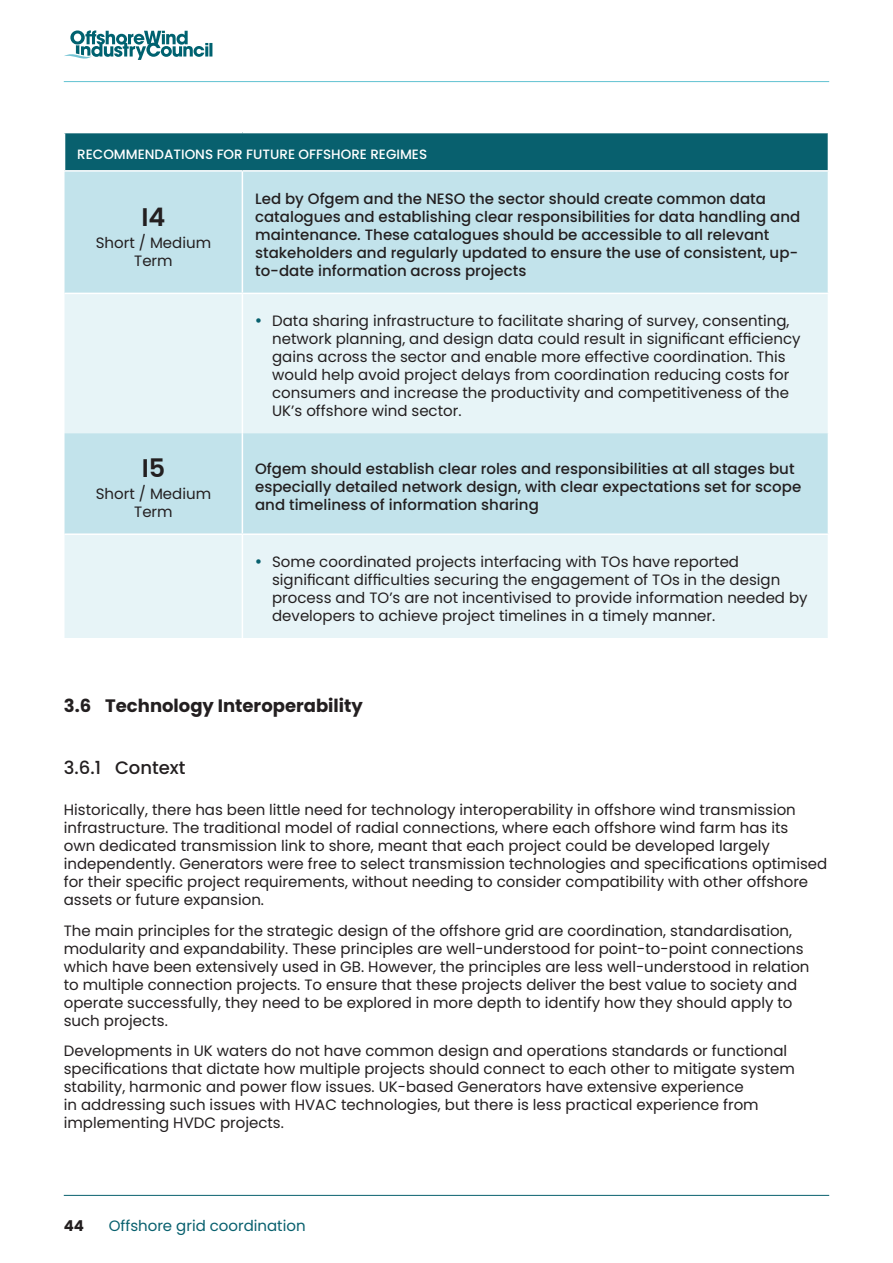
<style>
.page{position:relative;width:893px;height:1263px;background:#fff}
.page>*{position:absolute;margin:0;border:0;box-sizing:border-box;transform-origin:0 0}
.t1{font:600 25.5px "Poppins";color:#231f20}
.t2{font:700 18px "Poppins";color:#231f20}
.t3{font:500 18px "Poppins";color:#231f20}
.t4{font:15px/18px "Poppins";color:#231f20}
.t5{font:500 15px/18px "Poppins";color:#231f20}
.t6{font:15px "Poppins";color:#08606e}
.t7{font:700 15px "Poppins";color:#231f20}
.t8{font:500 13.5px "Poppins";color:#fff}
</style>
<div class="page">
<svg style="left:64px;top:30px;width:148px;height:30px"></svg>
<div style="left:65px;top:133px;width:763px;height:38px;background:#08606e"></div>
<div style="left:65px;top:172px;width:763px;height:121px;background:#c2e3eb"></div>
<svg style="left:65px;top:294px;width:763px;height:344px;background:#dceff3"></svg>
<hr style="left:64px;top:170px;width:178px;height:2px;background:#fff">
<hr style="left:242px;top:172px;width:1px;height:121px;background:#fff">
<hr style="left:242px;top:433px;width:1px;height:100px;background:#fff">
<hr style="left:65px;top:533px;width:177px;height:2px;background:#fff">
<hr style="left:242px;top:533px;width:587px;height:2px;background:#fff">
<hr style="left:242px;top:294px;width:1px;height:139px;background:#fff">
<hr style="left:242px;top:535px;width:1px;height:103px;background:#fff">
<hr style="left:242px;top:170px;width:587px;height:2px;background:#fff">
<hr style="left:64px;top:1195px;width:765px;height:1px;background:#08606e">
<hr style="left:64px;top:81px;width:765px;height:1px;background:#61c2d2">
<svg style="left:256px;top:318px;width:5px;height:5px"></svg>
<svg style="left:256px;top:559px;width:5px;height:5px"></svg>
<p class="t8" style="left:77px;top:146px;width:351px">RECOMMENDATIONS FOR FUTURE OFFSHORE REGIMES</p>
<h1 class="t1" style="left:141px;top:202px;width:25px">I4</h1>
<p class="t4" style="left:96px;top:234px;width:117px;text-align:center">Short / Medium<br>Term</p>
<h1 class="t1" style="left:142px;top:453px;width:25px">I5</h1>
<p class="t4" style="left:96px;top:485px;width:117px;text-align:center">Short / Medium<br>Term</p>
<p class="t5" style="left:255px;top:190px;width:547px">Led by Ofgem and the NESO the sector should create common data catalogues and establishing clear responsibilities for data handling and maintenance. These catalogues should be accessible to all relevant stakeholders and regularly updated to ensure the use of consistent, up&shy;to-date information across projects</p>
<p class="t4" style="left:272px;top:312px;width:530px">Data sharing infrastructure to facilitate sharing of survey, consenting, network planning, and design data could result in significant efficiency gains across the sector and enable more effective coordination. This would help avoid project delays from coordination reducing costs for consumers and increase the productivity and competitiveness of the UK’s offshore wind sector.</p>
<p class="t5" style="left:255px;top:459px;width:548px">Ofgem should establish clear roles and responsibilities at all stages but especially detailed network design, with clear expectations set for scope and timeliness of information sharing</p>
<p class="t4" style="left:272px;top:553px;width:537px">Some coordinated projects interfacing with TOs have reported significant difficulties securing the engagement of TOs in the design process and TO’s are not incentivised to provide information needed by developers to achieve project timelines in a timely manner.</p>
<p class="t2" style="left:64px;top:695px;width:301px">3.6 Technology Interoperability</p>
<p class="t3" style="left:64px;top:757px;width:123px">3.6.1 Context</p>
<p class="t4" style="left:64px;top:801px;width:765px">Historically, there has been little need for technology interoperability in offshore wind transmission infrastructure. The traditional model of radial connections, where each offshore wind farm has its<br>own dedicated transmission link to shore, meant that each project could be developed largely independently. Generators were free to select transmission technologies and specifications optimised for their specific project requirements, without needing to consider compatibility with other offshore assets or future expansion.</p>
<p class="t4" style="left:64px;top:921px;width:747px">The main principles for the strategic design of the offshore grid are coordination, standardisation, modularity and expandability. These principles are well-understood for point-to-point connections which have been extensively used in GB. However, the principles are less well-understood in relation to multiple connection projects. To ensure that these projects deliver the best value to society and operate successfully, they need to be explored in more depth to identify how they should apply to such projects.</p>
<p class="t4" style="left:64px;top:1042px;width:733px">Developments in UK waters do not have common design and operations standards or functional specifications that dictate how multiple projects should connect to each other to mitigate system stability, harmonic and power flow issues. UK-based Generators have extensive experience<br>in addressing such issues with HVAC technologies, but there is less practical experience from implementing HVDC projects.</p>
<p class="t7" style="left:64px;top:1217px;width:22px">44</p>
<p class="t6" style="left:109px;top:1217px;width:198px">Offshore grid coordination</p>
</div>
